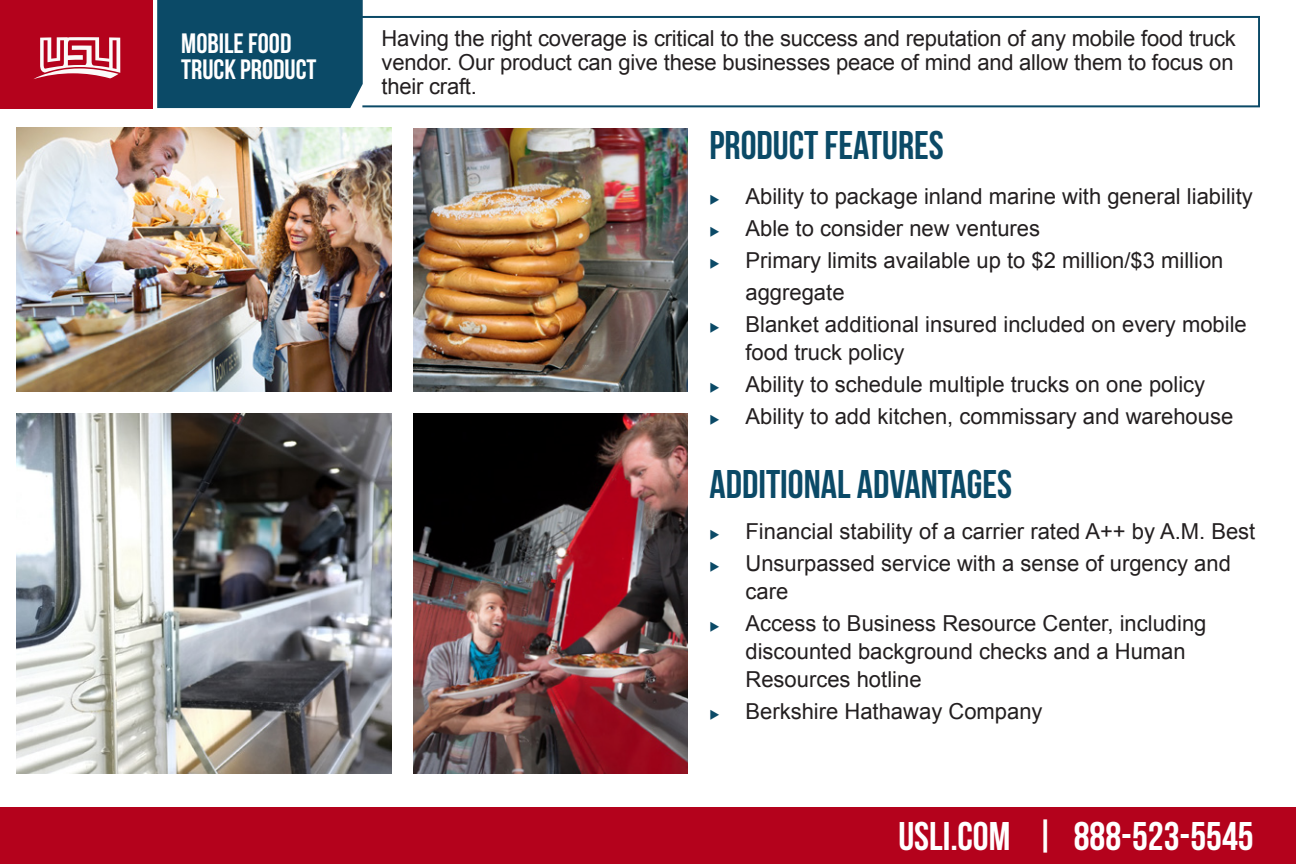
<style>
.page{position:relative;width:1296px;height:864px;background:#fff}
.page>*{position:absolute;margin:0;border:0;box-sizing:border-box;transform-origin:0 0}
.a-head_blue{font:40px "Bebas Neue";color:#0b4a67}
.a-head_blue-2{font:40px "Bebas Neue";color:#fff}
.b-head_white{font:28px/26px "Bebas Neue";color:#fff}
.bullet_list_1{font:22px/28px "Arial";color:#231f20}
.paragraph_1{font:22px/24px "Arial";letter-spacing:-.01em;color:#231f20;text-align:justify}
.s1{color:#0b4a67}
</style>
<div class="page">
<div style="left:0;top:0;width:152px;height:108px;background:#b4021c"></div>
<svg style="left:363px;top:16px;width:897px;height:91px"></svg>
<div style="left:157px;top:0;width:206px;height:108px;background:#0b4a67"></div>
<div style="left:0;top:807px;width:1296px;height:57px;background:#b4021c"></div>
<img style="left:17px;top:128px;width:375px;height:264px">
<img style="left:414px;top:413px;width:274px;height:361px">
<img style="left:414px;top:129px;width:274px;height:263px">
<img style="left:17px;top:413px;width:375px;height:361px">
<svg style="left:34px;top:37px;width:86px;height:42px"></svg>
<p class="b-head_white" style="left:181px;top:30px;width:137px">MOBILE FOOD<br>TRUCK PRODUCT</p>
<p class="paragraph_1" style="left:382px;top:26px;width:856px">Having the right coverage is critical to the success and reputation of any mobile food truck vendor. Our product can give these businesses peace of mind and allow them to focus on their craft.</p>
<p class="a-head_blue" style="left:710px;top:123px;width:236px">PRODUCT FEATURES</p>
<p class="bullet_list_1" style="left:710px;top:183px;width:545px"><span class="s1">◆</span> Ability to package inland marine with general liability</p>
<p class="bullet_list_1" style="left:710px;top:215px;width:332px"><span class="s1">◆</span> Able to consider new ventures</p>
<p class="bullet_list_1" style="left:746px;top:245px;width:480px;line-height:32px;text-indent:-36px"><span class="s1">◆</span> Primary limits available up to $2 million/$3 million aggregate</p>
<p class="bullet_list_1" style="left:746px;top:311px;width:503px;text-indent:-36px"><span class="s1">◆</span> Blanket additional insured included on every mobile food truck policy</p>
<p class="bullet_list_1" style="left:710px;top:371px;width:497px"><span class="s1">◆</span> Ability to schedule multiple trucks on one policy</p>
<p class="bullet_list_1" style="left:710px;top:403px;width:525px"><span class="s1">◆</span> Ability to add kitchen, commissary and warehouse</p>
<p class="a-head_blue" style="left:710px;top:462px;width:304px">ADDITIONAL ADVANTAGES</p>
<p class="bullet_list_1" style="left:710px;top:517px;width:547px"><span class="s1">◆</span> Financial stability of a carrier rated A++ by A.M. Best</p>
<p class="bullet_list_1" style="left:746px;top:549px;width:487px;text-indent:-36px"><span class="s1">◆</span> Unsurpassed service with a sense of urgency and care</p>
<p class="bullet_list_1" style="left:746px;top:609px;width:462px;text-indent:-36px"><span class="s1">◆</span> Access to Business Resource Center, including discounted background checks and a Human<br>Resources hotline</p>
<p class="bullet_list_1" style="left:710px;top:697px;width:335px"><span class="s1">◆</span> Berkshire Hathaway Company</p>
<p class="a-head_blue-2" style="left:898px;top:814px;width:357px">USLI.COM | 888-523-5545</p>
</div>
